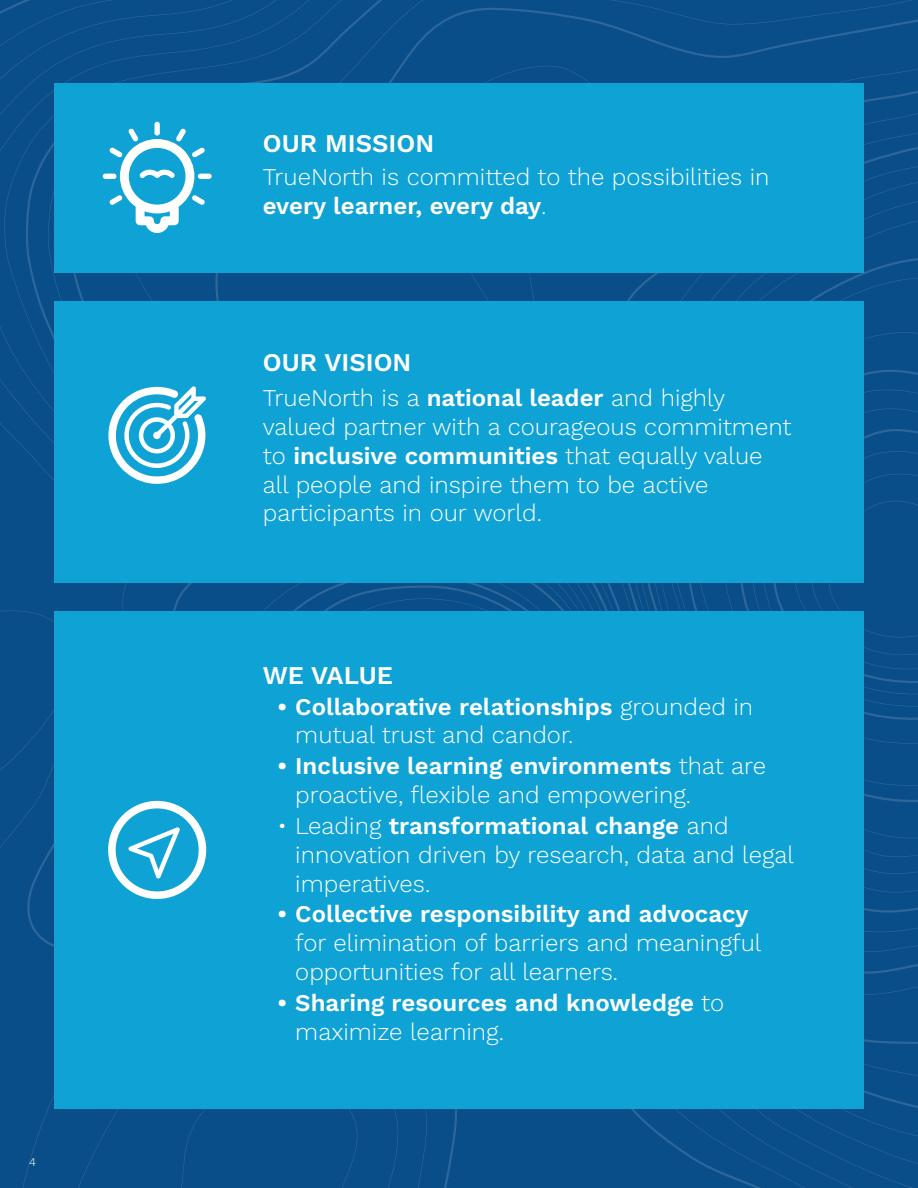
<style>
.page{position:relative;width:918px;height:1188px;background:#fff}
.page>*{position:absolute;margin:0;border:0;box-sizing:border-box;transform-origin:0 0}
.t1{font:25.5px "Work Sans";color:#fff}
.t2{font:24px/28.8px "Work Sans";color:#fff}
.Light{font:12px "Work Sans";color:#fff}
</style>
<div class="page">
<div style="left:0;top:1164px;width:918px;height:24px;background:#094d89"></div>
<div style="left:0;top:289px;width:918px;height:875px;background:#094d89"></div>
<div style="left:3px;top:0;width:915px;height:1136px;background:#094d89"></div>
<div style="left:47px;top:0;width:871px;height:1076px;background:#094d89"></div>
<div style="left:126px;top:60px;width:792px;height:938px;background:#094d89"></div>
<svg style="left:528px;top:133px;width:390px;height:802px;background:#0b4f8a"></svg>
<svg style="left:669px;top:221px;width:249px;height:618px;background:#0b508b"></svg>
<div style="left:694px;top:278px;width:224px;height:508px;background:#094d89"></div>
<svg style="left:720px;top:331px;width:198px;height:413px;background:#0b4e8a"></svg>
<svg style="left:751px;top:389px;width:167px;height:318px;background:#0a4e89"></svg>
<svg style="left:760px;top:407px;width:158px;height:288px;background:#0a4e89"></svg>
<div style="left:773px;top:428px;width:145px;height:256px;background:#094d89"></div>
<div style="left:54px;top:611px;width:810px;height:497px;background:#0fa3d5"></div>
<div style="left:54px;top:83px;width:810px;height:189px;background:#0fa3d5"></div>
<svg style="left:103px;top:122px;width:109px;height:111px"></svg>
<div style="left:54px;top:301px;width:810px;height:282px;background:#0fa3d5"></div>
<svg style="left:108px;top:386px;width:98px;height:98px"></svg>
<svg style="left:108px;top:801px;width:98px;height:98px"></svg>
<p class="Light" style="left:29px;top:1153px;width:8px">4</p>
<p class="t1" style="left:263px;top:123px;width:173px">OUR MISSION</p>
<p class="t2" style="left:263px;top:161px;width:508px">TrueNorth is committed to the possibilities in every learner, every day.</p>
<p class="t1" style="left:263px;top:343px;width:150px">OUR VISION</p>
<p class="t2" style="left:263px;top:383px;width:530px">TrueNorth is a national leader and highly valued partner with a courageous commitment to inclusive communities that equally value all people and inspire them to be active participants in our world.</p>
<p class="t1" style="left:263px;top:656px;width:132px">WE VALUE</p>
<p class="t2" style="left:295px;top:691px;width:460px;text-indent:-18px">• Collaborative relationships grounded in mutual trust and candor.</p>
<p class="t2" style="left:295px;top:751px;width:472px;text-indent:-18px">• Inclusive learning environments that are proactive, flexible and empowering.</p>
<p class="t2" style="left:295px;top:810px;width:500px;text-indent:-18px">• Leading transformational change and innovation driven by research, data and legal imperatives.</p>
<p class="t2" style="left:295px;top:899px;width:468px;text-indent:-18px">• Collective responsibility and advocacy for elimination of barriers and meaningful opportunities for all learners.</p>
<p class="t2" style="left:295px;top:987px;width:430px;text-indent:-18px">• Sharing resources and knowledge to maximize learning.</p>
</div>
